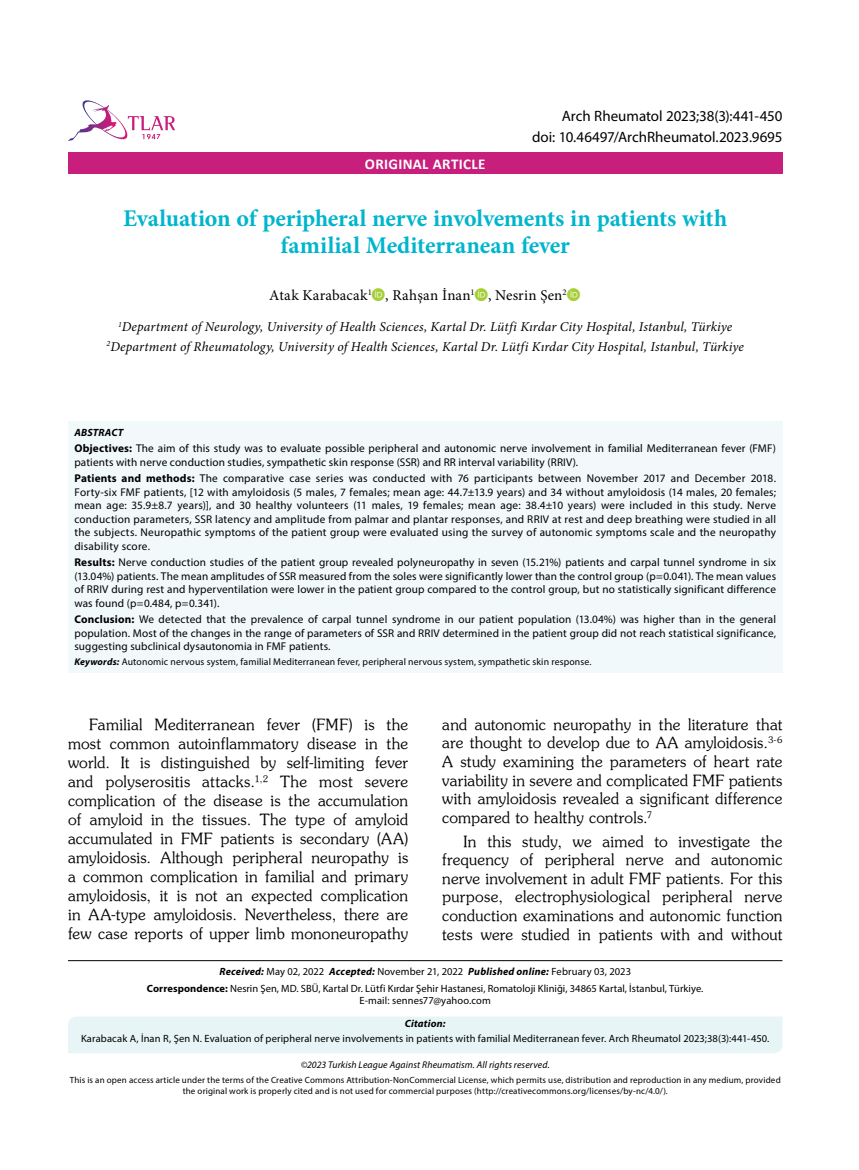
<style>
.page{position:relative;width:859px;height:1170px;background:#fff}
.page>*{position:absolute;margin:0;border:0;box-sizing:border-box;transform-origin:0 0}
.t1{font:700 24px/27px "Minion Pro";letter-spacing:-.01em;color:#00b5cc;text-align:center}
.t2{font:15.45px/19px "Souvenir Turk";letter-spacing:.01em;color:#000;text-align:justify}
.t3{font:15px "Myriad Pro";letter-spacing:-.005em;color:#000}
.t4{font:15px "Minion Pro";letter-spacing:.015em;color:#000}
.t5{font:700 15px "Calibri";letter-spacing:.02em;color:#fff}
.t6{font:italic 13.5px/19.5px "Minion Pro";letter-spacing:.01em;color:#000;text-align:center}
.t7{font:11.25px/13.5px "Myriad Pro";letter-spacing:.01em;color:#000;text-align:justify}
.t8{font:10.5px/16.8px "Myriad Pro";letter-spacing:.01em;color:#000;text-align:center}
.t9{font:italic 700 10.5px "Myriad Pro";letter-spacing:.02em;color:#000}
.t10{font:9.75px "Myriad Pro";letter-spacing:.015em;color:#000}
.t11{font:italic 9.75px "Myriad Pro";letter-spacing:.01em;color:#000}
.t12{font:9px/10.8px "Myriad Pro";letter-spacing:.015em;color:#000;text-align:center}
.s1{font-weight:700}
.s2{font-weight:700;font-style:italic}
</style>
<div class="page">
<div style="left:68px;top:152px;width:714px;height:22px;background:#c81e7c"></div>
<svg style="left:68px;top:100px;width:107px;height:41px"></svg>
<div style="left:68px;top:421px;width:714px;height:251px;background:#f1f9fa"></div>
<hr style="left:68px;top:960px;width:714px;height:1px;background:#000">
<div style="left:68px;top:1016px;width:714px;height:37px;background:#e7f5f7"></div>
<h3 class="t3" style="left:562px;top:107px;width:222px">Arch Rheumatol 2023;38(3):441-450</h3>
<h3 class="t3" style="left:532px;top:127px;width:252px">doi: 10.46497/ArchRheumatol.2023.9695</h3>
<h3 class="t5" style="left:365px;top:153px;width:122px">ORIGINAL ARTICLE</h3>
<h1 class="t1" style="left:123px;top:204px;width:606px">Evaluation of peripheral nerve involvements in patients with familial Mediterranean fever</h1>
<h3 class="t4" style="left:269px;top:285px;width:299px">Atak Karabacak<sup>1</sup> , Rahşan İnan<sup>1</sup> , Nesrin Şen<sup>2</sup></h3>
<p class="t6" style="left:107px;top:317px;width:639px"><sup>1</sup>Department of Neurology, University of Health Sciences, Kartal Dr. Lütfi Kırdar City Hospital, Istanbul, Türkiye<br><sup>2</sup>Department of Rheumatology, University of Health Sciences, Kartal Dr. Lütfi Kırdar City Hospital, Istanbul, Türkiye</p>
<p class="t9" style="left:74px;top:425px;width:50px">ABSTRACT</p>
<p class="t7" style="left:74px;top:441px;width:703px"><span class="s1">Objectives:</span> The aim of this study was to evaluate possible peripheral and autonomic nerve involvement in familial Mediterranean fever (FMF) patients with nerve conduction studies, sympathetic skin response (SSR) and RR interval variability (RRIV).</p>
<p class="t7" style="left:74px;top:471px;width:703px"><span class="s1">Patients and methods:</span> The comparative case series was conducted with 76 participants between November 2017 and December 2018.<br>Forty-six FMF patients, [12 with amyloidosis (5 males, 7 females; mean age: 44.7±13.9 years) and 34 without amyloidosis (14 males, 20 females; mean age: 35.9±8.7 years)], and 30 healthy volunteers (11 males, 19 females; mean age: 38.4±10 years) were included in this study. Nerve conduction parameters, SSR latency and amplitude from palmar and plantar responses, and RRIV at rest and deep breathing were studied in all the subjects. Neuropathic symptoms of the patient group were evaluated using the survey of autonomic symptoms scale and the neuropathy disability score.</p>
<p class="t7" style="left:74px;top:555px;width:703px"><span class="s1">Results:</span> Nerve conduction studies of the patient group revealed polyneuropathy in seven (15.21%) patients and carpal tunnel syndrome in six (13.04%) patients. The mean amplitudes of SSR measured from the soles were significantly lower than the control group (p=0.041). The mean values of RRIV during rest and hyperventilation were lower in the patient group compared to the control group, but no statistically significant difference was found (p=0.484, p=0.341).</p>
<p class="t7" style="left:74px;top:612px;width:703px"><span class="s1">Conclusion:</span> We detected that the prevalence of carpal tunnel syndrome in our patient population (13.04%) was higher than in the general population. Most of the changes in the range of parameters of SSR and RRIV determined in the patient group did not reach statistical significance, suggesting subclinical dysautonomia in FMF patients.</p>
<p class="t10" style="left:74px;top:655px;width:519px"><span class="s2">Keywords:</span> Autonomic nervous system, familial Mediterranean fever, peripheral nervous system, sympathetic skin response.</p>
<p class="t2" style="left:68px;top:714px;width:342px;text-indent:21px">Familial Mediterranean fever (FMF) is the most common autoinflammatory disease in the world. It is distinguished by self-limiting fever and polyserositis attacks.<sup>1,2</sup> The most severe complication of the disease is the accumulation of amyloid in the tissues. The type of amyloid accumulated in FMF patients is secondary (AA) amyloidosis. Although peripheral neuropathy is a common complication in familial and primary amyloidosis, it is not an expected complication in AA-type amyloidosis. Nevertheless, there are few case reports of upper limb mononeuropathy</p>
<p class="t2" style="left:442px;top:714px;width:342px;line-height:18.6px">and autonomic neuropathy in the literature that are thought to develop due to AA amyloidosis.<sup>3-6<br></sup>A study examining the parameters of heart rate variability in severe and complicated FMF patients with amyloidosis revealed a significant difference compared to healthy controls.<sup>7</sup></p>
<p class="t2" style="left:442px;top:831px;width:342px;line-height:18.6px;text-indent:21px">In this study, we aimed to investigate the frequency of peripheral nerve and autonomic nerve involvement in adult FMF patients. For this purpose, electrophysiological peripheral nerve conduction examinations and autonomic function tests were studied in patients with and without</p>
<p class="t8" style="left:147px;top:962px;width:558px"><span class="s2">Received:</span> May 02, 2022 <span class="s2">Accepted:</span> November 21, 2022 <span class="s2">Published online:</span> February 03, 2023<br><span class="s1">Correspondence:</span> Nesrin Şen, MD. SBÜ, Kartal Dr. Lütfi Kırdar Şehir Hastanesi, Romatoloji Kliniği, 34865 Kartal, İstanbul, Türkiye.</p>
<p class="t8" style="left:359px;top:992px;width:133px">E-mail: sennes77@yahoo.com</p>
<p class="t9" style="left:405px;top:1016px;width:42px">Citation:</p>
<p class="t8" style="left:81px;top:1029px;width:690px">Karabacak A, İnan R, Şen N. Evaluation of peripheral nerve involvements in patients with familial Mediterranean fever. Arch Rheumatol 2023;38(3):441-450.</p>
<p class="t11" style="left:301px;top:1058px;width:251px">©2023 Turkish League Against Rheumatism. All rights reserved.</p>
<p class="t12" style="left:70px;top:1074px;width:713px">This is an open access article under the terms of the Creative Commons Attribution-NonCommercial License, which permits use, distribution and reproduction in any medium, provided the original work is properly cited and is not used for commercial purposes (http://creativecommons.org/licenses/by-nc/4.0/).</p>
</div>
